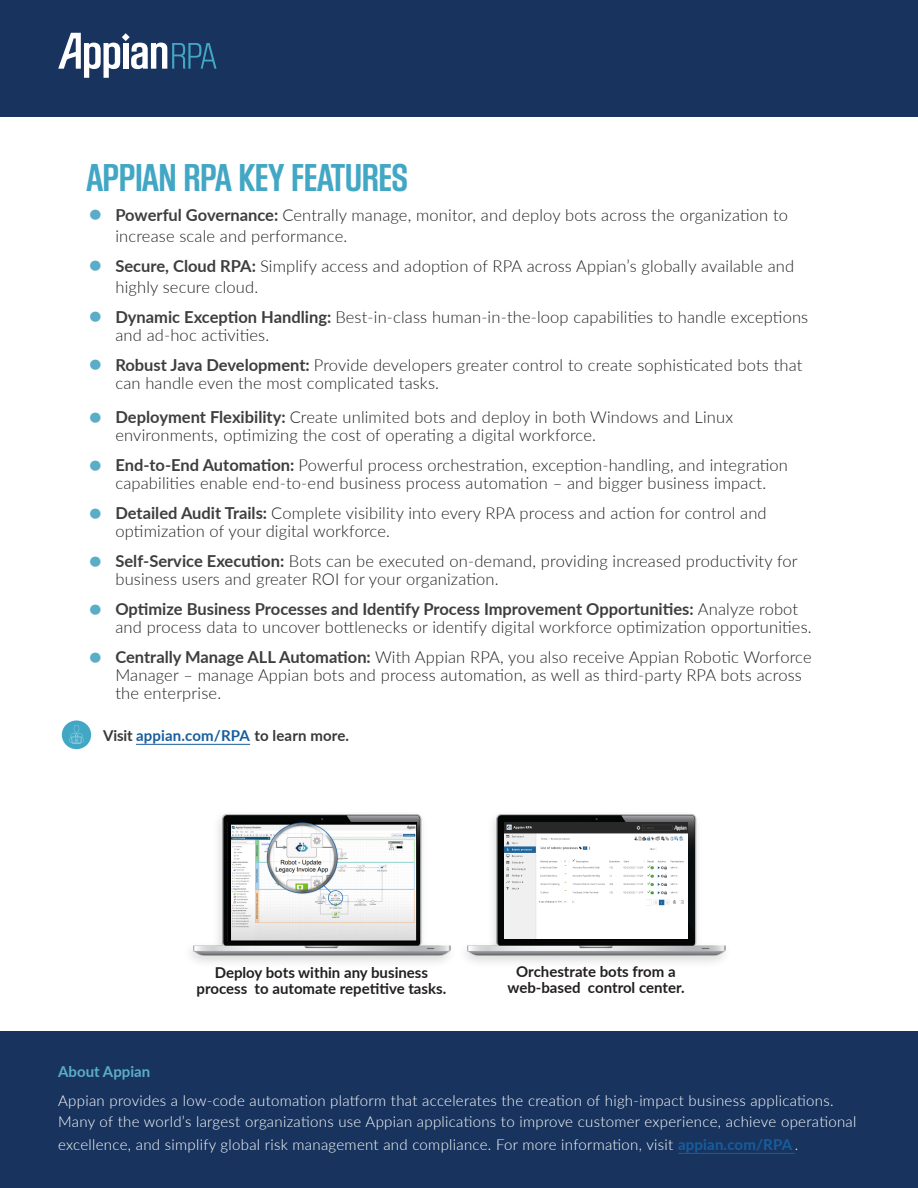
<style>
.page{position:relative;width:918px;height:1188px;background:#fff}
.page>*{position:absolute;margin:0;border:0;box-sizing:border-box;transform-origin:0 0}
.t1{font:700 condensed 40.5px "Block Gothic RR";color:#42a7c5}
.t2{font:300 16.5px/18px "Lato";letter-spacing:.01em;color:#231f20}
.t3{font:300 15px/21px "Lato";letter-spacing:.02em;color:#fff}
.t4{font:700 15px/16.5px "Lato";color:#231f20;text-align:center}
.t5{font:700 15px "Lato";letter-spacing:.01em;color:#383838}
.t6{font:700 15px "Lato";color:#5aadc9}
.s1{color:#43a7c4}
.s2{font-weight:700;font-size:24px;color:#5aadc9}
.s3{font-weight:700;color:#3e3e3f}
.s4{color:#175d9e}
.s5{font-weight:700;color:#175d9e}
</style>
<div class="page">
<div style="left:0;top:0;width:918px;height:117px;background:#18345e"></div>
<svg style="left:58px;top:33px;width:159px;height:45px"></svg>
<div style="left:0;top:1031px;width:918px;height:157px;background:#18345e"></div>
<hr style="left:136px;top:744px;width:114px;height:1px;background:#175d9e">
<div style="left:62px;top:720px;width:29px;height:29px;background:#42a7c5;border-radius:50%"></div>
<svg style="left:69px;top:725px;width:15px;height:19px"></svg>
<div style="left:183px;top:809px;width:275px;height:160px;background:#231f20;opacity:.17"></div>
<img style="left:192px;top:813px;width:259px;height:143px">
<img style="left:228px;top:822px;width:188px;height:119px">
<div style="left:457px;top:809px;width:276px;height:160px;background:#231f20;opacity:.17"></div>
<img style="left:467px;top:813px;width:258px;height:143px">
<img style="left:504px;top:823px;width:184px;height:115px">
<hr style="left:678px;top:1153px;width:117px;height:1px;background:#175d9e">
<p class="t1" style="left:87px;top:157px;width:323px">APPIAN RPA <span class="s1">KE</span>Y FEATURES</p>
<p class="t2" style="left:115px;top:204px;width:674px;line-height:21px;text-indent:-27px"><span class="s2">•</span> <span class="s3">Powerful Governance:</span> Centrally manage, monitor, and deploy bots across the organization to increase scale and performance.</p>
<p class="t2" style="left:115px;top:255px;width:680px;line-height:21px;text-indent:-27px"><span class="s2">•</span> <span class="s3">Secure, Cloud RPA:</span> Simplify access and adoption of RPA across Appian’s globally available and highly secure cloud.</p>
<p class="t2" style="left:115px;top:307px;width:694px;text-indent:-27px"><span class="s2">•</span> <span class="s3">Dynamic Exception Handling:</span> Best-in-class human-in-the-loop capabilities to handle exceptions and ad-hoc activities.</p>
<p class="t2" style="left:115px;top:355px;width:689px;text-indent:-27px"><span class="s2">•</span> <span class="s3">Robust Java Development:</span> Provide developers greater control to create sophisticated bots that can handle even the most complicated tasks.</p>
<p class="t2" style="left:115px;top:408px;width:619px;text-indent:-27px"><span class="s2">•</span> <span class="s3">Deployment Flexibility:</span> Create unlimited bots and deploy in both Windows and Linux environments, optimizing the cost of operating a digital workforce.</p>
<p class="t2" style="left:88px;top:456px;width:701px;text-align:center"><span class="s2">•</span> <span class="s3">End-to-End Automation:</span> Powerful process orchestration, exception-handling, and integration capabilities enable end-to-end business process automation – and bigger business impact.</p>
<p class="t2" style="left:115px;top:504px;width:653px;text-indent:-27px"><span class="s2">•</span> <span class="s3">Detailed Audit Trails:</span> Complete visibility into every RPA process and action for control and optimization of your digital workforce.</p>
<p class="t2" style="left:115px;top:552px;width:684px;text-indent:-27px"><span class="s2">•</span> <span class="s3">Self-Service Execution:</span> Bots can be executed on-demand, providing increased productivity for business users and greater ROI for your organization.</p>
<p class="t2" style="left:115px;top:600px;width:698px;text-indent:-27px"><span class="s2">•</span> <span class="s3">Optimize Business Processes and Identify Process Improvement Opportunities:</span> Analyze robot and process data to uncover bottlenecks or identify digital workforce optimization opportunities.</p>
<p class="t2" style="left:115px;top:648px;width:698px;text-indent:-27px"><span class="s2">•</span> <span class="s3">Centrally Manage ALL Automation:</span> With Appian RPA, you also receive Appian Robotic Worforce<br>Manager – manage Appian bots and process automation, as well as third-party RPA bots across the enterprise.</p>
<p class="t5" style="left:103px;top:724px;width:248px">Visit <span class="s4">appian.com/RPA</span> to learn more.</p>
<p class="t4" style="left:197px;top:963px;width:251px">Deploy bots within any business process to automate repetitive tasks.</p>
<p class="t4" style="left:507px;top:962px;width:179px">Orchestrate bots from a web-based control center.</p>
<p class="t6" style="left:58px;top:1060px;width:94px">About Appian</p>
<p class="t3" style="left:58px;top:1090px;width:800px">Appian provides a low-code automation platform that accelerates the creation of high-impact business applications.<br>Many of the world’s largest organizations use Appian applications to improve customer experience, achieve operational</p>
<p class="t3" style="left:58px;top:1133px;width:741px">excellence, and simplify global risk management and compliance. For more information, visit <span class="s5">appian.com/RPA</span>.</p>
</div>
